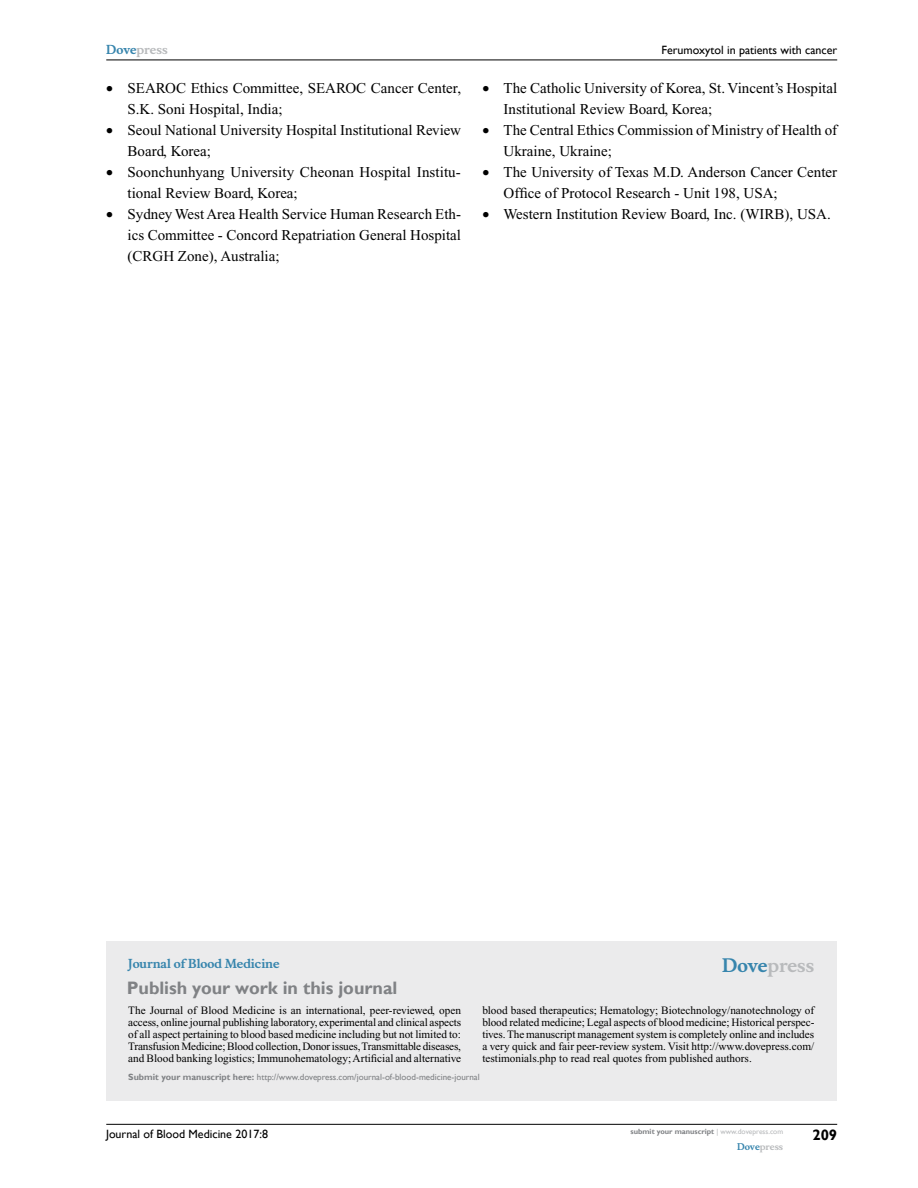
<style>
.page{position:relative;width:918px;height:1188px;background:#fff}
.page>*{position:absolute;margin:0;border:0;box-sizing:border-box;transform-origin:0 0}
.t1{font:700 18px "Gill Sans";color:#808285}
.t2{font:700 18px "Musee";color:#b8babc}
.t3{font:15px/21px "Times New Roman";color:#000}
.t4{font:700 15px "Gill Sans";color:#000}
.t5{font:12px "Gill Sans";color:#000}
.t6{font:700 12px "Musee";color:#3785ad}
.t7{font:700 12px "Musee";color:#b8babc}
.t8{font:11.25px/12px "Times New Roman";color:#000;text-align:justify}
.t9{font:9px "Gill Sans";color:#808285}
.t10{font:700 9px "Musee";color:#b8babc}
.t11{font:700 7.5px "Gill Sans";color:#808285}
.s1{color:#3785ad}
.s2{font-weight:700}
.s3{font-weight:400;color:#b8babc}
</style>
<div class="page">
<div style="left:106px;top:941px;width:731px;height:159px;background:#ebebec"></div>
<hr style="left:106px;top:1124px;width:731px;height:1px;background:#000">
<hr style="left:106px;top:60px;width:731px;height:1px;background:#000">
<p class="t7" style="left:106px;top:43px;width:63px"><span class="s1">Dove</span>press</p>
<h2 class="t3" style="left:128px;top:77px;width:335px;text-indent:-21px">• SEAROC Ethics Committee, SEAROC Cancer Center,<br>S.K. Soni Hospital, India;</h2>
<h2 class="t3" style="left:128px;top:119px;width:335px;text-indent:-21px">• Seoul National University Hospital Institutional Review<br>Board, Korea;</h2>
<h2 class="t3" style="left:128px;top:161px;width:335px;text-indent:-21px">• Soonchunhyang University Cheonan Hospital Institu&shy;tional Review Board, Korea;</h2>
<h2 class="t3" style="left:128px;top:203px;width:335px;text-align:justify;text-indent:-21px">• Sydney West Area Health Service Human Research Eth&shy;ics Committee - Concord Repatriation General Hospital (CRGH Zone), Australia;</h2>
<p class="t5" style="left:662px;top:43px;width:177px">Ferumoxytol in patients with cancer</p>
<h2 class="t3" style="left:504px;top:77px;width:335px;text-indent:-21px">• The Catholic University of Korea, St. Vincent’s Hospital<br>Institutional Review Board, Korea;</h2>
<h2 class="t3" style="left:504px;top:119px;width:335px;text-indent:-21px">• The Central Ethics Commission of Ministry of Health of<br>Ukraine, Ukraine;</h2>
<h2 class="t3" style="left:504px;top:161px;width:335px;text-indent:-21px">• The University of Texas M.D. Anderson Cancer Center<br>Office of Protocol Research - Unit 198, USA;</h2>
<h2 class="t3" style="left:482px;top:203px;width:350px">• Western Institution Review Board, Inc. (WIRB), USA.</h2>
<p class="t6" style="left:128px;top:956px;width:153px">Journal of Blood Medicine</p>
<h1 class="t1" style="left:127px;top:977px;width:272px">Publish your work in this journal</h1>
<h1 class="t2" style="left:722px;top:955px;width:94px"><span class="s1">Dove</span>press</h1>
<p class="t8" style="left:128px;top:1004px;width:334px">The Journal of Blood Medicine is an international, peer-reviewed, open access, online journal publishing laboratory, experimental and clinical aspects of all aspect pertaining to blood based medicine including but not limited to:<br>Transfusion Medicine; Blood collection, Donor issues, Transmittable diseases, and Blood banking logistics; Immunohematology; Artificial and alternative</p>
<p class="t8" style="left:482px;top:1004px;width:334px">blood based therapeutics; Hematology; Biotechnology/nanotechnology of blood related medicine; Legal aspects of blood medicine; Historical perspec&shy;tives. The manuscript management system is completely online and includes a very quick and fair peer-review system. Visit http://www.dovepress.com/ testimonials.php to read real quotes from published authors.</p>
<p class="t9" style="left:128px;top:1072px;width:353px"><span class="s2">Submit your manuscript here:</span> http://www.dovepress.com/journal-of-blood-medicine-journal</p>
<p class="t5" style="left:106px;top:1127px;width:163px">Journal of Blood Medicine 2017:8</p>
<p class="t11" style="left:631px;top:1127px;width:154px">submit your manuscript <span class="s3">| www.dovepress.com</span></p>
<p class="t10" style="left:737px;top:1141px;width:48px"><span class="s1">Dove</span>press</p>
<h2 class="t4" style="left:812px;top:1126px;width:26px">209</h2>
</div>
